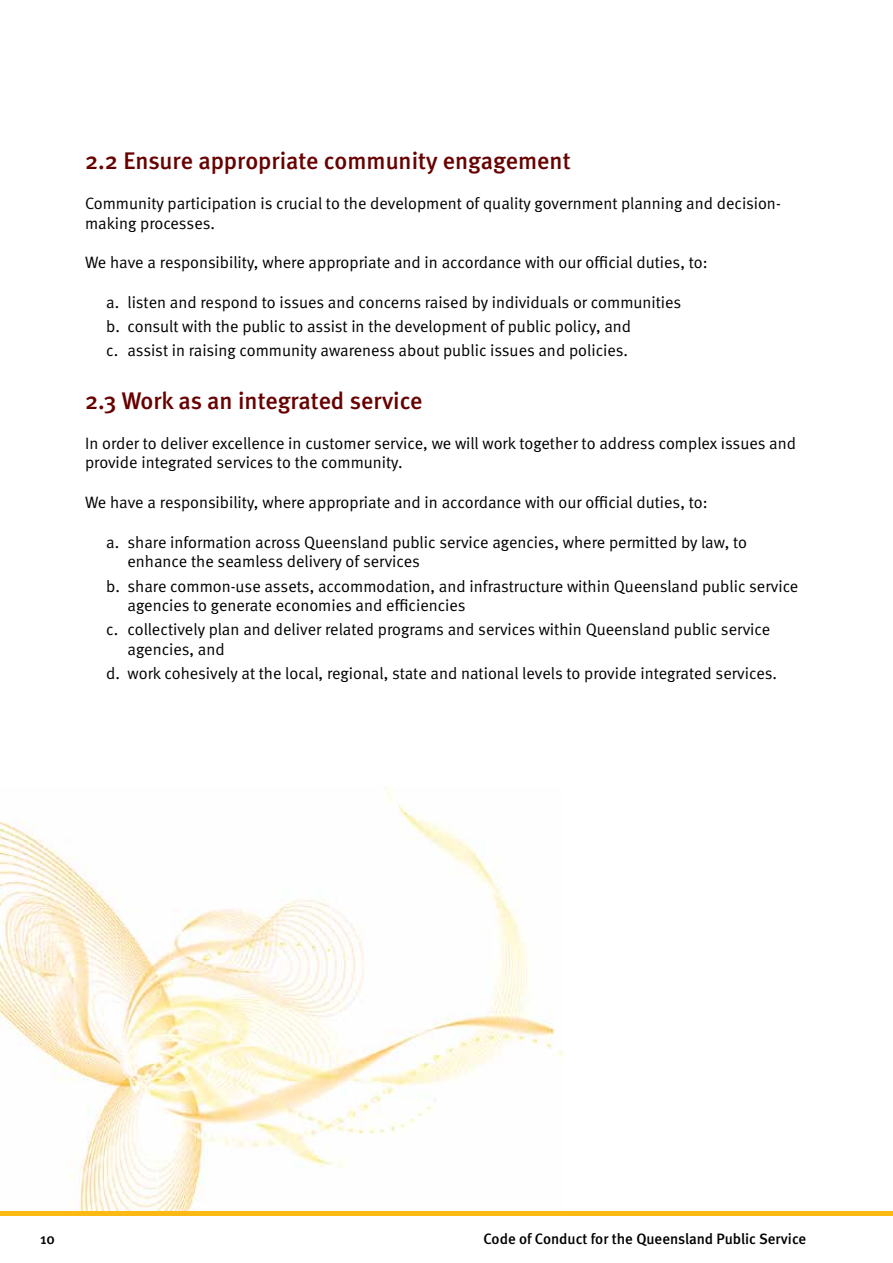
<style>
.page{position:relative;width:893px;height:1263px;background:#fff}
.page>*{position:absolute;margin:0;border:0;box-sizing:border-box;transform-origin:0 0}
.t1{font:500 24px "Meta";color:#680000}
.t2{font:16.5px/19.8px "Meta Normal";color:#000}
.t3{font:500 15px "Meta";color:#000}
</style>
<div class="page">
<img style="left:1px;top:788px;width:561px;height:422px">
<div style="left:1px;top:1211px;width:892px;height:5px;background:#fdb913"></div>
<h1 class="t1" style="left:85px;top:147px;width:487px">2.2 Ensure appropriate community engagement</h1>
<p class="t2" style="left:85px;top:193px;width:697px">Community participation is crucial to the development of quality government planning and decision&shy;making processes.</p>
<p class="t2" style="left:85px;top:253px;width:624px">We have a responsibility, where appropriate and in accordance with our official duties, to:</p>
<p class="t2" style="left:106px;top:290px;width:576px;line-height:24px">a. listen and respond to issues and concerns raised by individuals or communities b. consult with the public to assist in the development of public policy, and<br>c. assist in raising community awareness about public issues and policies.</p>
<h1 class="t1" style="left:85px;top:387px;width:339px">2.3 Work as an integrated service</h1>
<p class="t2" style="left:85px;top:433px;width:712px">In order to deliver excellence in customer service, we will work together to address complex issues and provide integrated services to the community.</p>
<p class="t2" style="left:85px;top:492px;width:624px">We have a responsibility, where appropriate and in accordance with our official duties, to:</p>
<p class="t2" style="left:128px;top:532px;width:621px;text-indent:-21px">a. share information across Queensland public service agencies, where permitted by law, to enhance the seamless delivery of services</p>
<p class="t2" style="left:128px;top:576px;width:672px;text-indent:-21px">b. share common-use assets, accommodation, and infrastructure within Queensland public service agencies to generate economies and efficiencies</p>
<p class="t2" style="left:128px;top:619px;width:644px;text-indent:-21px">c. collectively plan and deliver related programs and services within Queensland public service agencies, and</p>
<p class="t2" style="left:106px;top:663px;width:672px">d. work cohesively at the local, regional, state and national levels to provide integrated services.</p>
<p class="t3" style="left:40px;top:1230px;width:16px">10</p>
<p class="t3" style="left:484px;top:1230px;width:324px">Code of Conduct for the Queensland Public Service</p>
</div>
